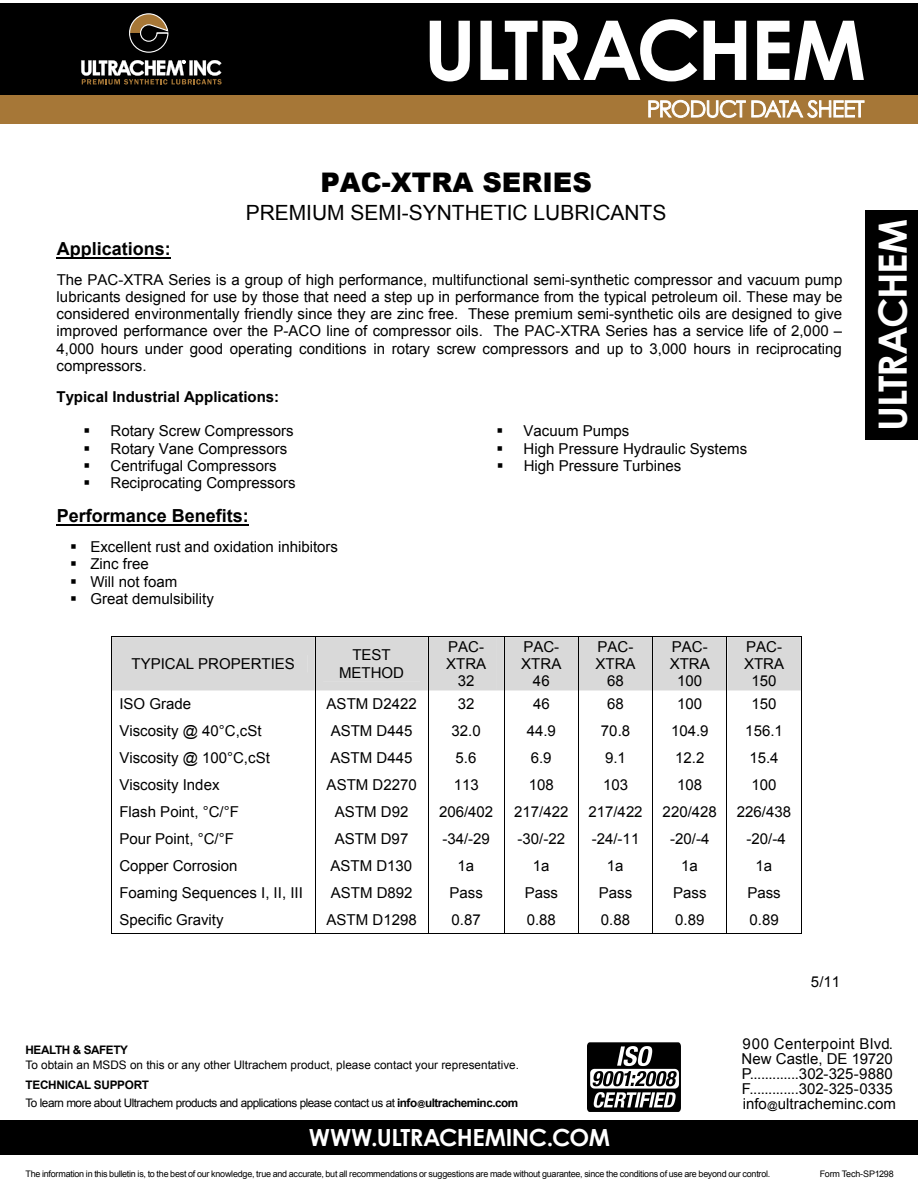
<style>
.page{position:relative;width:918px;height:1188px;background:#fff}
.page>*{position:absolute;margin:0;border:0;box-sizing:border-box;transform-origin:0 0}
.t1{font:700 82.5px "Century Gothic";letter-spacing:-.035em;color:#fff}
.t2{font:700 39px "Century Gothic";letter-spacing:-.03em;color:#fff}
.t3{font:900 27px "Arial";color:#000}
.t4{font:700 23.55px "Century Gothic";letter-spacing:-.02em;color:#fff}
.t5{font:21px "Arial";color:#000}
.t6{font:700 18px "Arial";color:#000}
.t7{font:15px/17.2px "Arial";color:#000;text-align:center}
.t8{font:700 15px "Arial";color:#000}
.t9{font:11.7px/17.5px "Arial";letter-spacing:-.04em;color:#000}
.t10{font:11.7px "Arial";color:#000}
.t11{font:700 11.7px "Arial";letter-spacing:-.035em;color:#000}
.t12{font:9px "Arial";letter-spacing:-.025em;color:#000}
.s1{font-weight:700}
.s2{font-weight:700;font-size:7.8px}
.s3{font-size:10.5px}
</style>
<div class="page">
<hr style="left:57px;top:257px;width:114px;height:2px;background:#000">
<hr style="left:57px;top:524px;width:192px;height:2px;background:#000">
<svg style="left:111px;top:636px;width:691px;height:298px"></svg>
<div style="left:866px;top:210px;width:52px;height:229px;background:#000"></div>
<div style="left:0;top:83px;width:918px;height:41px;background:#a67737"></div>
<div style="left:0;top:3px;width:918px;height:92px;background:#000"></div>
<svg style="left:648px;top:100px;width:216px;height:18px"></svg>
<svg style="left:129px;top:13px;width:39px;height:40px"></svg>
<svg style="left:81px;top:60px;width:141px;height:25px"></svg>
<div style="left:0;top:1120px;width:918px;height:35px;background:#000"></div>
<img style="left:587px;top:1042px;width:94px;height:69px">
<h1 class="t1" style="left:423px;top:-13px;width:444px">ULTRACHEM</h1>
<h3 class="t3" style="left:320px;top:162px;width:273px">PAC-XTRA SERIES</h3>
<h3 class="t5" style="left:246px;top:199px;width:422px">PREMIUM SEMI-SYNTHETIC LUBRICANTS</h3>
<p class="t6" style="left:57px;top:236px;width:116px">Applications:</p>
<p class="t7" style="left:57px;top:271px;width:788px;text-align:justify">The PAC-XTRA Series is a group of high performance, multifunctional semi-synthetic compressor and vacuum pump lubricants designed for use by those that need a step up in performance from the typical petroleum oil. These may be considered environmentally friendly since they are zinc free. These premium semi-synthetic oils are designed to give improved performance over the P-ACO line of compressor oils. The PAC-XTRA Series has a service life of 2,000 – 4,000 hours under good operating conditions in rotary screw compressors and up to 3,000 hours in reciprocating compressors.</p>
<p class="t8" style="left:57px;top:387px;width:224px">Typical Industrial Applications:</p>
<p class="t7" style="left:84px;top:423px;width:212px">▪ Rotary Screw Compressors</p>
<p class="t7" style="left:84px;top:440px;width:205px">▪ Rotary Vane Compressors</p>
<p class="t7" style="left:84px;top:457px;width:195px">▪ Centrifugal Compressors</p>
<p class="t7" style="left:84px;top:474px;width:214px">▪ Reciprocating Compressors</p>
<p class="t7" style="left:497px;top:423px;width:134px">▪ Vacuum Pumps</p>
<p class="t7" style="left:497px;top:440px;width:252px">▪ High Pressure Hydraulic Systems</p>
<p class="t7" style="left:497px;top:457px;width:186px">▪ High Pressure Turbines</p>
<p class="t6" style="left:57px;top:504px;width:194px">Performance Benefits:</p>
<p class="t7" style="left:70px;top:538px;width:269px">▪ Excellent rust and oxidation inhibitors</p>
<p class="t7" style="left:70px;top:556px;width:80px">▪ Zinc free</p>
<p class="t7" style="left:70px;top:573px;width:109px">▪ Will not foam</p>
<p class="t7" style="left:70px;top:590px;width:145px">▪ Great demulsibility</p>
<p class="t7" style="left:132px;top:655px;width:165px">TYPICAL PROPERTIES</p>
<p class="t7" style="left:339px;top:647px;width:67px">TEST<br>METHOD</p>
<p class="t7" style="left:446px;top:638px;width:42px">PAC-<br>XTRA<br>32</p>
<p class="t7" style="left:521px;top:638px;width:42px">PAC-<br>XTRA<br>46</p>
<p class="t7" style="left:596px;top:638px;width:42px">PAC-<br>XTRA<br>68</p>
<p class="t7" style="left:670px;top:638px;width:42px">PAC-<br>XTRA<br>100</p>
<p class="t7" style="left:744px;top:638px;width:42px">PAC-<br>XTRA<br>150</p>
<p class="t7" style="left:119px;top:695px;width:73px">ISO Grade</p>
<p class="t7" style="left:327px;top:695px;width:92px">ASTM D2422</p>
<p class="t7" style="left:458px;top:695px;width:18px">32</p>
<p class="t7" style="left:533px;top:695px;width:18px">46</p>
<p class="t7" style="left:607px;top:695px;width:18px">68</p>
<p class="t7" style="left:677px;top:695px;width:27px">100</p>
<p class="t7" style="left:751px;top:695px;width:27px">150</p>
<p class="t7" style="left:119px;top:722px;width:144px">Viscosity @ 40°C,cSt</p>
<p class="t7" style="left:331px;top:722px;width:83px">ASTM D445</p>
<p class="t7" style="left:452px;top:722px;width:31px">32.0</p>
<p class="t7" style="left:527px;top:722px;width:31px">44.9</p>
<p class="t7" style="left:601px;top:722px;width:31px">70.8</p>
<p class="t7" style="left:671px;top:722px;width:39px">104.9</p>
<p class="t7" style="left:745px;top:722px;width:39px">156.1</p>
<p class="t7" style="left:119px;top:749px;width:152px">Viscosity @ 100°C,cSt</p>
<p class="t7" style="left:331px;top:749px;width:83px">ASTM D445</p>
<p class="t7" style="left:456px;top:749px;width:22px">5.6</p>
<p class="t7" style="left:531px;top:749px;width:22px">6.9</p>
<p class="t7" style="left:605px;top:749px;width:22px">9.1</p>
<p class="t7" style="left:675px;top:749px;width:31px">12.2</p>
<p class="t7" style="left:749px;top:749px;width:31px">15.4</p>
<p class="t7" style="left:119px;top:776px;width:102px">Viscosity Index</p>
<p class="t7" style="left:327px;top:776px;width:92px">ASTM D2270</p>
<p class="t7" style="left:454px;top:776px;width:27px">113</p>
<p class="t7" style="left:529px;top:776px;width:27px">108</p>
<p class="t7" style="left:603px;top:776px;width:27px">103</p>
<p class="t7" style="left:677px;top:776px;width:27px">108</p>
<p class="t7" style="left:751px;top:776px;width:27px">100</p>
<p class="t7" style="left:119px;top:803px;width:121px">Flash Point, °C/°F</p>
<p class="t7" style="left:335px;top:803px;width:75px">ASTM D92</p>
<p class="t7" style="left:439px;top:803px;width:56px">206/402</p>
<p class="t7" style="left:514px;top:803px;width:56px">217/422</p>
<p class="t7" style="left:588px;top:803px;width:56px">217/422</p>
<p class="t7" style="left:663px;top:803px;width:56px">220/428</p>
<p class="t7" style="left:737px;top:803px;width:56px">226/438</p>
<p class="t7" style="left:119px;top:830px;width:116px">Pour Point, °C/°F</p>
<p class="t7" style="left:335px;top:830px;width:75px">ASTM D97</p>
<p class="t7" style="left:442px;top:830px;width:49px">-34/-29</p>
<p class="t7" style="left:517px;top:830px;width:49px">-30/-22</p>
<p class="t7" style="left:592px;top:830px;width:49px">-24/-11</p>
<p class="t7" style="left:670px;top:830px;width:41px">-20/-4</p>
<p class="t7" style="left:747px;top:830px;width:41px">-20/-4</p>
<p class="t7" style="left:119px;top:857px;width:120px">Copper Corrosion</p>
<p class="t7" style="left:330px;top:857px;width:83px">ASTM D130</p>
<p class="t7" style="left:458px;top:857px;width:18px">1a</p>
<p class="t7" style="left:533px;top:857px;width:18px">1a</p>
<p class="t7" style="left:607px;top:857px;width:18px">1a</p>
<p class="t7" style="left:681px;top:857px;width:18px">1a</p>
<p class="t7" style="left:755px;top:857px;width:18px">1a</p>
<p class="t7" style="left:119px;top:884px;width:185px">Foaming Sequences I, II, III</p>
<p class="t7" style="left:331px;top:884px;width:83px">ASTM D892</p>
<p class="t7" style="left:450px;top:884px;width:35px">Pass</p>
<p class="t7" style="left:525px;top:884px;width:35px">Pass</p>
<p class="t7" style="left:599px;top:884px;width:35px">Pass</p>
<p class="t7" style="left:673px;top:884px;width:35px">Pass</p>
<p class="t7" style="left:747px;top:884px;width:35px">Pass</p>
<p class="t7" style="left:119px;top:911px;width:106px">Specific Gravity</p>
<p class="t7" style="left:327px;top:911px;width:92px">ASTM D1298</p>
<p class="t7" style="left:452px;top:911px;width:31px">0.87</p>
<p class="t7" style="left:527px;top:911px;width:31px">0.88</p>
<p class="t7" style="left:601px;top:911px;width:31px">0.88</p>
<p class="t7" style="left:675px;top:911px;width:31px">0.89</p>
<p class="t7" style="left:749px;top:911px;width:31px">0.89</p>
<p class="t7" style="left:811px;top:973px;width:31px">5/11</p>
<h2 class="t2" style="left:863px;top:431px;width:214px;rotate:-90deg">ULTRACHEM</h2>
<p class="t11" style="left:26px;top:1042px;width:104px">HEALTH &amp; SAFETY</p>
<p class="t10" style="left:26px;top:1058px;width:495px">To obtain an MSDS on this or any other Ultrachem product, please contact your representative.</p>
<p class="t9" style="left:26px;top:1077px;width:494px"><span class="s1">TECHNICAL SUPPORT<br></span>To learn more about Ultrachem products and applications please contact us at <span class="s1">info</span><span class="s2">@</span><span class="s1">ultracheminc.com</span></p>
<h3 class="t4" style="left:309px;top:1120px;width:303px">WWW.ULTRACHEMINC.COM</h3>
<p class="t7" style="left:742px;top:1036px;width:156px;line-height:15.1px;text-align:left">900 Centerpoint Blvd.<br>New Castle, DE 19720<br>P.............302-325-9880<br>F.............302-325-0335 info<span class="s3">@</span>ultracheminc.com</p>
<p class="t12" style="left:25px;top:1168px;width:746px">The information in this bulletin is, to the best of our knowledge, true and accurate, but all recommendations or suggestions are made without guarantee, since the conditions of use are beyond our control.</p>
<p class="t12" style="left:820px;top:1168px;width:75px">Form Tech-SP1298</p>
</div>
